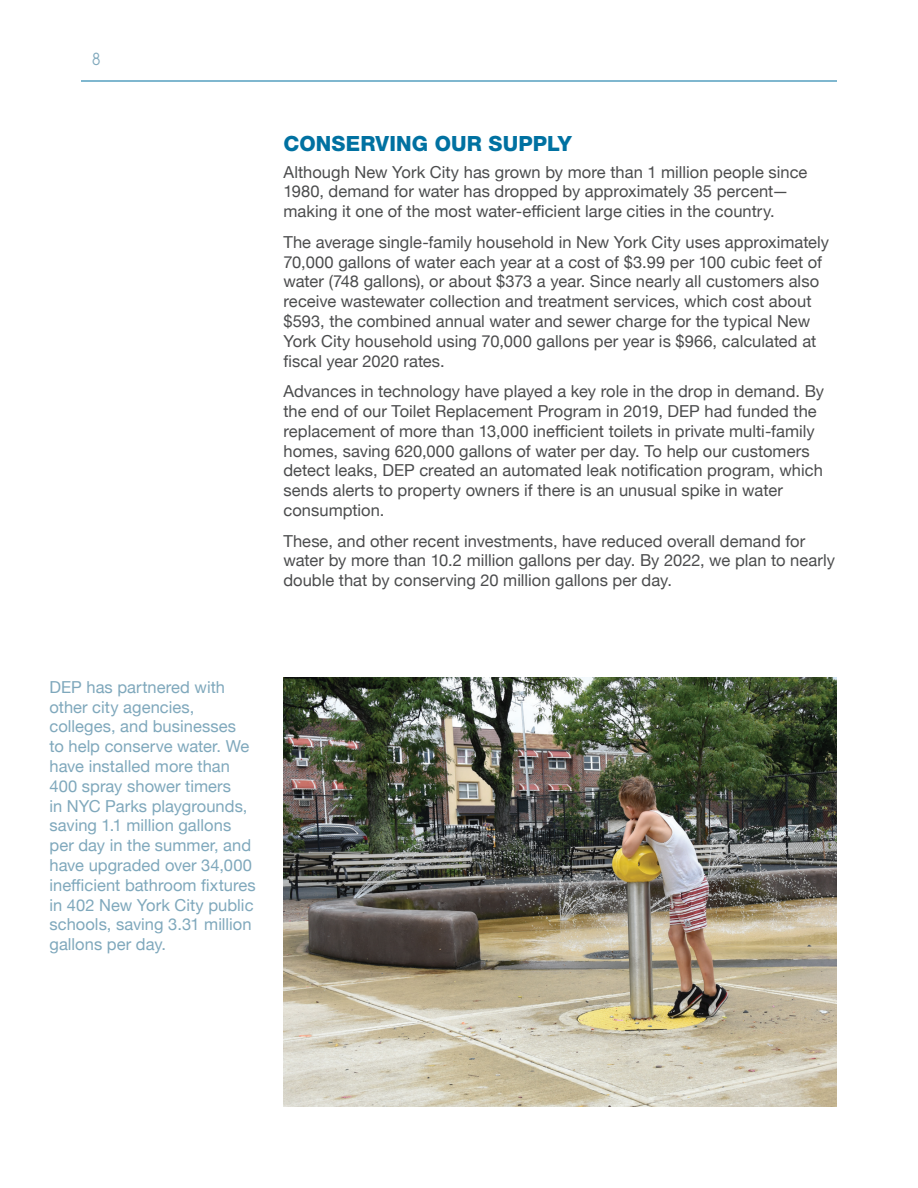
<style>
.page{position:relative;width:918px;height:1188px;background:#fff}
.page>*{position:absolute;margin:0;border:0;box-sizing:border-box;transform-origin:0 0}
.Header-1{font:800 21px "Helvetica Neue";letter-spacing:.005em;color:#0071a1}
.Body{font:16.5px/19.8px "Helvetica Neue";color:#4b4c4d}
.t1{font:16.5px/19.8px "Helvetica Neue";color:#7fa8bc}
.t2{font:16.5px "Avant Garde";color:#7fa8bc;scale:.91 1}
</style>
<div class="page">
<hr style="left:81px;top:81px;width:756px;height:1px;background:#0071a1">
<img style="left:284px;top:677px;width:553px;height:430px">
<p class="t2" style="left:92px;top:50px;width:11px">8</p>
<p class="Header-1" style="left:284px;top:131px;width:290px">CONSERVING OUR SUPPLY</p>
<p class="Body" style="left:284px;top:163px;width:526px">Although New York City has grown by more than 1 million people since<br>1980, demand for water has dropped by approximately 35 percent— making it one of the most water-efficient large cities in the country.</p>
<p class="Body" style="left:284px;top:233px;width:547px">The average single-family household in New York City uses approximately 70,000 gallons of water each year at a cost of $3.99 per 100 cubic feet of water (748 gallons), or about $373 a year. Since nearly all customers also receive wastewater collection and treatment services, which cost about $593, the combined annual water and sewer charge for the typical New York City household using 70,000 gallons per year is $966, calculated at fiscal year 2020 rates.</p>
<p class="Body" style="left:284px;top:382px;width:542px">Advances in technology have played a key role in the drop in demand. By the end of our Toilet Replacement Program in 2019, DEP had funded the replacement of more than 13,000 inefficient toilets in private multi-family homes, saving 620,000 gallons of water per day. To help our customers detect leaks, DEP created an automated leak notification program, which sends alerts to property owners if there is an unusual spike in water consumption.</p>
<p class="Body" style="left:284px;top:532px;width:553px">These, and other recent investments, have reduced overall demand for water by more than 10.2 million gallons per day. By 2022, we plan to nearly double that by conserving 20 million gallons per day.</p>
<p class="t1" style="left:50px;top:678px;width:208px">DEP has partnered with other city agencies, colleges, and businesses<br>to help conserve water. We have installed more than<br>400 spray shower timers<br>in NYC Parks playgrounds, saving 1.1 million gallons per day in the summer, and have upgraded over 34,000 inefficient bathroom fixtures in 402 New York City public schools, saving 3.31 million gallons per day.</p>
</div>
